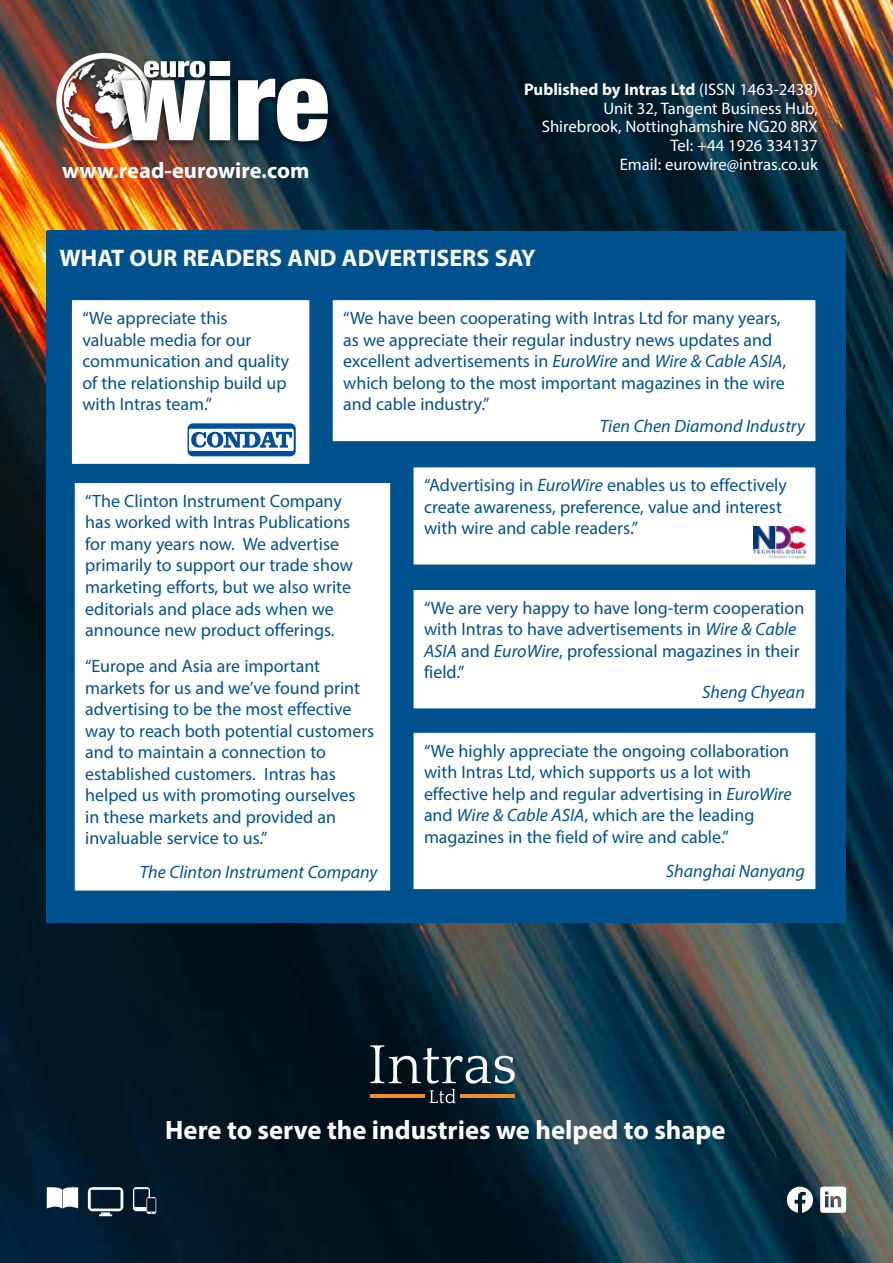
<style>
.page{position:relative;width:893px;height:1263px;background:#fff}
.page>*{position:absolute;margin:0;border:0;box-sizing:border-box;transform-origin:0 0}
.t1{font:700 26.7px "Myriad Pro";color:#fff}
.t2{font:700 24px "Myriad Pro";color:#fff}
.t3{font:700 22.5px "Myriad Pro";color:#fff}
.t4{font:18px/21.5px "Myriad Pro";color:#00528f}
.t5{font:italic 18px "Myriad Pro";color:#00528f}
.t6{font:16.65px/18.8px "Myriad Pro";color:#fff;text-align:right}
.s1{font-weight:700}
.s2{font-style:italic}
</style>
<div class="page">
<img style="left:0;top:1px;width:893px;height:1262px">
<img style="left:54px;top:53px;width:54px;height:97px">
<div style="left:56px;top:53px;width:96px;height:96px;border:6px solid #fff;border-radius:50%"></div>
<img style="left:108px;top:36px;width:230px;height:143px">
<img style="left:137px;top:48px;width:77px;height:13px">
<img style="left:64px;top:61px;width:166px;height:79px">
<svg style="left:238px;top:79px;width:90px;height:62px"></svg>
<div style="left:47px;top:231px;width:799px;height:692px;background:#00528f"></div>
<div style="left:412px;top:732px;width:405px;height:158px;background:#fff"></div>
<div style="left:411px;top:730px;width:407px;height:161px;border:2px solid #00528f"></div>
<div style="left:74px;top:482px;width:317px;height:410px;background:#fff"></div>
<div style="left:72px;top:480px;width:321px;height:413px;border:2px solid #00528f"></div>
<div style="left:412px;top:466px;width:405px;height:100px;background:#fff"></div>
<div style="left:411px;top:465px;width:407px;height:102px;border:2px solid #00528f"></div>
<svg style="left:753px;top:526px;width:53px;height:33px"></svg>
<img style="left:754px;top:527px;width:51px;height:32px">
<div style="left:71px;top:299px;width:240px;height:166px;background:#fff"></div>
<div style="left:69px;top:298px;width:243px;height:168px;border:2px solid #00528f"></div>
<svg style="left:187px;top:423px;width:109px;height:34px"></svg>
<div style="left:188px;top:423px;width:108px;height:33px;background:#004e9c;border-radius:5px"></div>
<div style="left:189px;top:429px;width:105px;height:22px;background:#fff"></div>
<svg style="left:191px;top:432px;width:101px;height:16px"></svg>
<div style="left:331px;top:299px;width:486px;height:143px;background:#fff"></div>
<div style="left:330px;top:298px;width:488px;height:146px;border:2px solid #00528f"></div>
<div style="left:412px;top:589px;width:405px;height:121px;background:#fff"></div>
<div style="left:411px;top:587px;width:407px;height:124px;border:2px solid #00528f"></div>
<svg style="left:787px;top:1187px;width:26px;height:26px"></svg>
<svg style="left:820px;top:1186px;width:26px;height:27px"></svg>
<svg style="left:88px;top:1187px;width:35px;height:29px"></svg>
<svg style="left:133px;top:1187px;width:23px;height:27px"></svg>
<svg style="left:47px;top:1187px;width:31px;height:21px"></svg>
<svg style="left:429px;top:1089px;width:27px;height:14px"></svg>
<svg style="left:370px;top:1045px;width:145px;height:38px"></svg>
<hr style="left:370px;top:1094px;width:55px;height:3px;background:#f09021">
<hr style="left:460px;top:1094px;width:55px;height:3px;background:#f09021">
<p class="t3" style="left:62px;top:156px;width:249px">www.read-eurowire.com</p>
<p class="t6" style="left:524px;top:80px;width:295px"><span class="s1">Published by Intras Ltd</span> (ISSN 1463-2438)<br>Unit 32, Tangent Business Hub,<br>Shirebrook, Nottinghamshire NG20 8RX<br>Tel: +44 1926 334137<br>Email: eurowire@intras.co.uk</p>
<h2 class="t2" style="left:60px;top:243px;width:478px">WHAT OUR READERS AND ADVERTISERS SAY</h2>
<p class="t4" style="left:82px;top:307px;width:208px">“We appreciate this valuable media for our communication and quality of the relationship build up with Intras team.”</p>
<p class="t4" style="left:343px;top:307px;width:444px">“We have been cooperating with Intras Ltd for many years, as we appreciate their regular industry news updates and excellent advertisements in <span class="s2">EuroWire</span> and <span class="s2">Wire &amp; Cable ASIA</span>, which belong to the most important magazines in the wire and cable industry.”</p>
<p class="t5" style="left:600px;top:414px;width:207px">Tien Chen Diamond Industry</p>
<p class="t4" style="left:85px;top:490px;width:269px">“The Clinton Instrument Company has worked with Intras Publications for many years now. We advertise primarily to support our trade show marketing efforts, but we also write editorials and place ads when we announce new product offerings.</p>
<p class="t4" style="left:85px;top:655px;width:291px">“Europe and Asia are important markets for us and we’ve found print advertising to be the most effective way to reach both potential customers and to maintain a connection to established customers. Intras has helped us with promoting ourselves<br>in these markets and provided an invaluable service to us.”</p>
<p class="t5" style="left:140px;top:861px;width:239px">The Clinton Instrument Company</p>
<p class="t4" style="left:424px;top:474px;width:364px">“Advertising in <span class="s2">EuroWire</span> enables us to effectively create awareness, preference, value and interest with wire and cable readers.”</p>
<p class="t4" style="left:424px;top:597px;width:382px">“We are very happy to have long-term cooperation with Intras to have advertisements in <span class="s2">Wire &amp; Cable ASIA</span> and <span class="s2">EuroWire</span>, professional magazines in their field.”</p>
<p class="t5" style="left:702px;top:680px;width:104px">Sheng Chyean</p>
<p class="t4" style="left:424px;top:740px;width:369px">“We highly appreciate the ongoing collaboration with Intras Ltd, which supports us a lot with effective help and regular advertising in <span class="s2">EuroWire </span>and <span class="s2">Wire &amp; Cable ASIA</span>, which are the leading magazines in the field of wire and cable.”</p>
<p class="t5" style="left:666px;top:859px;width:140px">Shanghai Nanyang</p>
<h1 class="t1" style="left:165px;top:1113px;width:562px">Here to serve the industries we helped to shape</h1>
</div>
